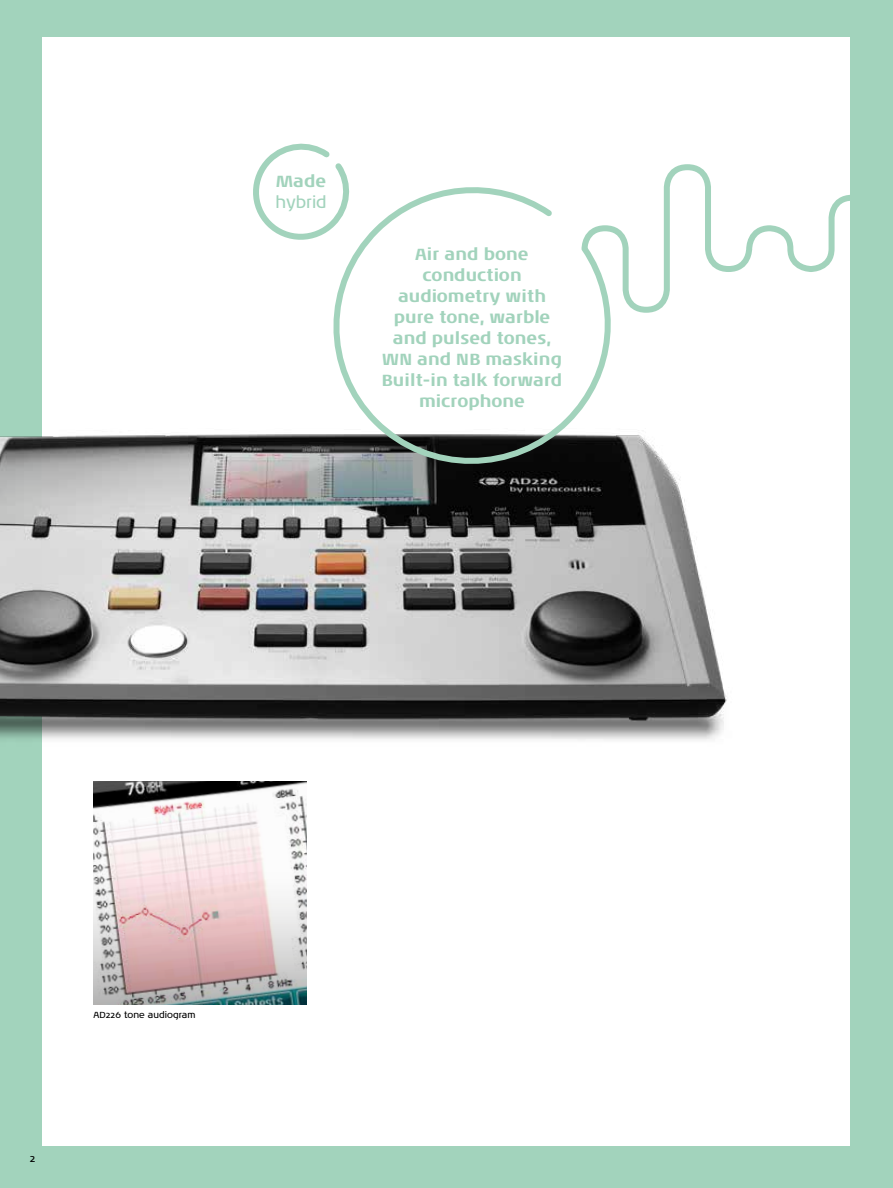
<style>
.page{position:relative;width:893px;height:1188px;background:#a2d3bc}
.page>*{position:absolute;margin:0;border:0;box-sizing:border-box;transform-origin:0 0}
.t1{font:700 16.5px/21px "Noa LT Pro";color:#a2d3bc;text-align:center}
.t2{font:16.5px "Noa LT Pro";color:#a2d3bc}
.t3{font:10.5px "Noa LT Pro";color:#000}
.t4{font:9px "Noa LT Pro";letter-spacing:.01em;color:#000}
</style>
<div class="page">
<div style="left:43px;top:37px;width:807px;height:1108px;background:#fff"></div>
<img style="left:94px;top:782px;width:212px;height:222px">
<svg style="left:253px;top:143px;width:77px;height:97px"></svg>
<img style="left:0;top:404px;width:727px;height:376px">
<svg style="left:315px;top:161px;width:535px;height:322px"></svg>
<p class="t1" style="left:276px;top:170px;width:52px">Made</p>
<p class="t2" style="left:275px;top:191px;width:53px">hybrid</p>
<p class="t1" style="left:382px;top:243px;width:182px">Air and bone conduction audiometry with pure tone, warble and pulsed tones,<br>WN and NB masking<br>Built-in talk forward microphone</p>
<p class="t3" style="left:30px;top:1151px;width:7px">2</p>
<p class="t4" style="left:94px;top:1009px;width:104px">AD226 tone audiogram</p>
</div>
